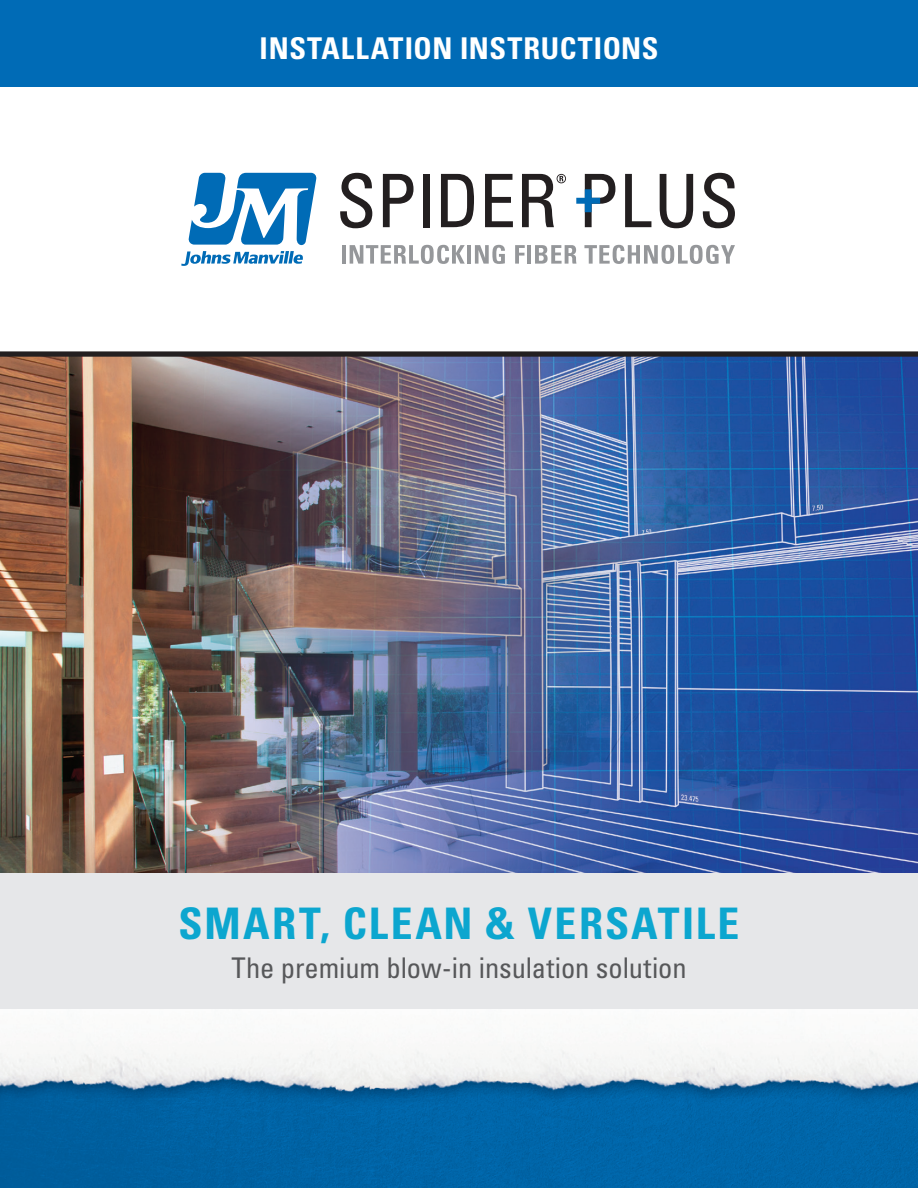
<style>
.page{position:relative;width:918px;height:1188px;background:#fff}
.page>*{position:absolute;margin:0;border:0;box-sizing:border-box;transform-origin:0 0}
.t1{font:700 condensed 43.5px "Univers LT Std";letter-spacing:.055em;color:#0ca6cf}
.t2{font:700 condensed 30px "Univers LT Std";letter-spacing:.02em;color:#fff}
.t3{font:condensed 28.5px "Univers LT Std";letter-spacing:-.005em;color:#57585a}
</style>
<div class="page">
<img style="left:0;top:86px;width:918px;height:1102px">
<div style="left:0;top:872px;width:918px;height:137px;background:#e6e7e9"></div>
<img style="left:0;top:357px;width:918px;height:515px">
<div style="left:0;top:0;width:918px;height:86px;background:#006bb6"></div>
<svg style="left:340px;top:173px;width:32px;height:55px"></svg>
<svg style="left:383px;top:174px;width:31px;height:53px"></svg>
<div style="left:423px;top:174px;width:7px;height:53px;background:#231f20"></div>
<svg style="left:441px;top:174px;width:33px;height:53px"></svg>
<svg style="left:485px;top:174px;width:28px;height:53px"></svg>
<svg style="left:625px;top:174px;width:26px;height:53px"></svg>
<svg style="left:660px;top:174px;width:33px;height:54px"></svg>
<svg style="left:703px;top:173px;width:32px;height:55px"></svg>
<svg style="left:576px;top:174px;width:39px;height:53px"></svg>
<hr style="left:342px;top:245px;width:4px;height:19px;background:#95979a">
<svg style="left:350px;top:245px;width:115px;height:19px"></svg>
<hr style="left:467px;top:245px;width:4px;height:19px;background:#95979a">
<svg style="left:475px;top:245px;width:30px;height:19px"></svg>
<svg style="left:515px;top:245px;width:10px;height:19px"></svg>
<hr style="left:527px;top:245px;width:4px;height:19px;background:#95979a">
<svg style="left:535px;top:245px;width:41px;height:19px"></svg>
<svg style="left:584px;top:245px;width:151px;height:19px"></svg>
<svg style="left:181px;top:251px;width:122px;height:15px"></svg>
<svg style="left:188px;top:173px;width:129px;height:72px"></svg>
<svg style="left:522px;top:174px;width:44px;height:53px"></svg>
<div style="left:0;top:351px;width:918px;height:6px;background:#231f20"></div>
<p class="t2" style="left:260px;top:30px;width:400px">INSTALLATION INSTRUCTIONS</p>
<h1 class="t1" style="left:179px;top:897px;width:562px">SMART, CLEAN &amp; VERSATILE</h1>
<p class="t3" style="left:231px;top:950px;width:457px">The premium blow-in insulation solution</p>
</div>
